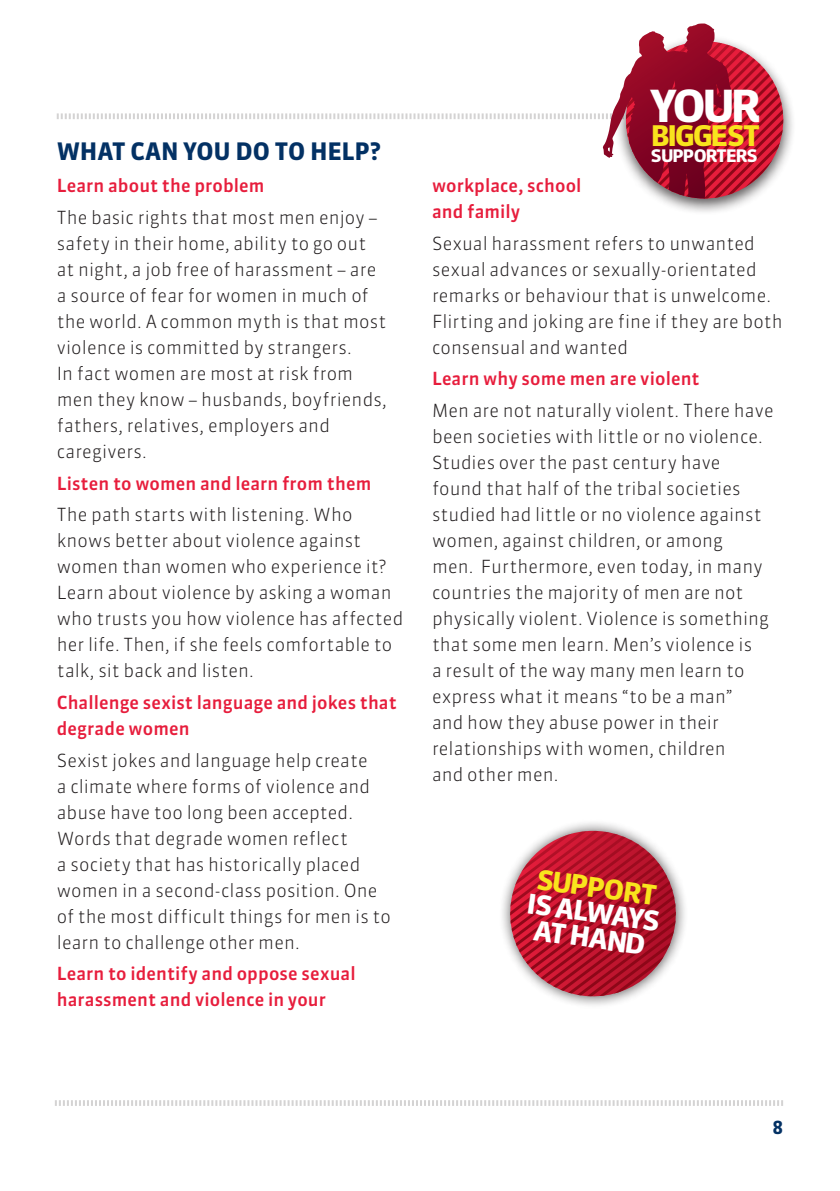
<style>
.page{position:relative;width:840px;height:1191px;background:#fff}
.page>*{position:absolute;margin:0;border:0;box-sizing:border-box;transform-origin:0 0}
.t1{font:700 44px "Sanuk TF";color:#fff;scale:1.06 1}
.t2{font:700 28.4px "Sanuk TF";color:#f9e41d;scale:1.06 1}
.t3{font:700 27.2px/25.4px "Sanuk TF";color:#fff;scale:1.06 1}
.t4{font:700 27.2px "Sanuk TF";color:#f9e41d;scale:1.06 1}
.t5{font:700 24px "Sanuk TF";letter-spacing:-.005em;color:#033164}
.t6{font:300 18px/26px "Sanuk TF";letter-spacing:.005em;color:#231f20}
.t7{font:500 18px/26px "Sanuk TF";letter-spacing:.005em;color:#e71d3c}
.t8{font:700 18px "Sanuk TF";color:#033164}
.t9{font:700 17.2px "Sanuk TF";letter-spacing:-.075em;color:#fff;scale:1.06 1}
</style>
<div class="page">
<svg style="left:55px;top:1100px;width:727px;height:6px"></svg>
<div style="left:614px;top:34px;width:181px;height:181px;background:#231f20;opacity:.75"></div>
<svg style="left:57px;top:24px;width:725px;height:174px"></svg>
<div style="left:498px;top:819px;width:189px;height:189px;background:#231f20;opacity:.75"></div>
<svg style="left:504px;top:831px;width:177px;height:170px"></svg>
<h3 class="t5" style="left:57px;top:137px;width:325px">WHAT CAN YOU DO TO HELP?</h3>
<p class="t7" style="left:57px;top:173px;width:209px">Learn about the problem</p>
<p class="t6" style="left:57px;top:204px;width:331px">The basic rights that most men enjoy – safety in their home, ability to go out at night, a job free of harassment – are a source of fear for women in much of the world. A common myth is that most violence is committed by strangers.<br>In fact women are most at risk from men they know – husbands, boyfriends, fathers, relatives, employers and caregivers.</p>
<p class="t7" style="left:57px;top:470px;width:316px">Listen to women and learn from them</p>
<p class="t6" style="left:57px;top:501px;width:348px">The path starts with listening. Who knows better about violence against women than women who experience it?<br>Learn about violence by asking a woman who trusts you how violence has affected her life. Then, if she feels comfortable to talk, sit back and listen.</p>
<p class="t7" style="left:57px;top:689px;width:341px">Challenge sexist language and jokes that degrade women</p>
<p class="t6" style="left:57px;top:747px;width:335px">Sexist jokes and language help create<br>a climate where forms of violence and abuse have too long been accepted.<br>Words that degrade women reflect<br>a society that has historically placed women in a second-class position. One of the most difficult things for men is to learn to challenge other men.</p>
<p class="t7" style="left:57px;top:960px;width:300px">Learn to identify and oppose sexual harassment and violence in your</p>
<h1 class="t1" style="left:650px;top:79px;width:75px">YOUR</h1>
<h2 class="t2" style="left:650px;top:118px;width:88px">BIGGEST</h2>
<p class="t9" style="left:650px;top:145px;width:91px">SUPPORTERS</p>
<p class="t7" style="left:432px;top:172px;width:151px">workplace, school and family</p>
<p class="t6" style="left:432px;top:230px;width:352px">Sexual harassment refers to unwanted sexual advances or sexually-orientated remarks or behaviour that is unwelcome.<br>Flirting and joking are fine if they are both consensual and wanted</p>
<p class="t7" style="left:432px;top:366px;width:269px">Learn why some men are violent</p>
<p class="t6" style="left:432px;top:397px;width:343px">Men are not naturally violent. There have been societies with little or no violence.<br>Studies over the past century have found that half of the tribal societies studied had little or no violence against women, against children, or among<br>men. Furthermore, even today, in many countries the majority of men are not physically violent. Violence is something that some men learn. Men’s violence is<br>a result of the way many men learn to express what it means “to be a man”<br>and how they abuse power in their relationships with women, children<br>and other men.</p>
<h3 class="t4" style="left:539px;top:862px;width:96px;rotate:8deg">SUPPORT</h3>
<h3 class="t3" style="left:539px;top:892px;width:87px;text-indent:-11px;rotate:8deg">ISAL WAYS<br>AT HAND</h3>
<p class="t8" style="left:772px;top:1116px;width:12px">8</p>
</div>
